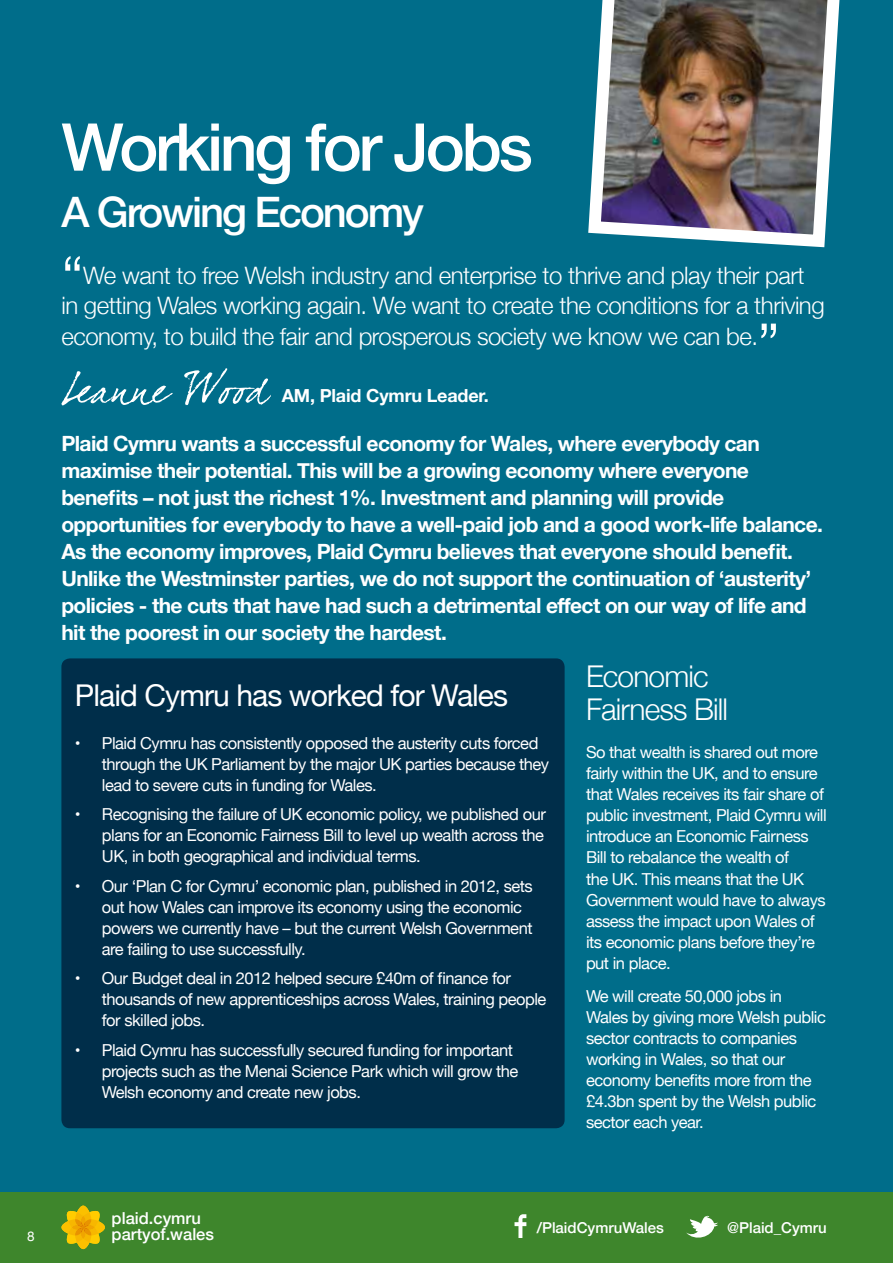
<style>
.page{position:relative;width:893px;height:1263px;background:#fff}
.page>*{position:absolute;margin:0;border:0;box-sizing:border-box;transform-origin:0 0}
.t1{font:500 66px "Helvetica Neue";letter-spacing:-.05em;color:#fff}
.t2{font:300 60px "Helvetica Neue";color:#fff}
.t3{font:500 42px "Helvetica Neue";letter-spacing:-.05em;color:#fff}
.t4{font:30px "Helvetica Neue";letter-spacing:-.03em;color:#fff}
.t5{font:300 30px/33px "Helvetica Neue";letter-spacing:-.03em;color:#fff}
.t6{font:300 24px/30.8px "Helvetica Neue";letter-spacing:-.02em;color:#fff}
.t7{font:700 21px/27px "Helvetica Neue";letter-spacing:-.03em;color:#fff}
.t8{font:700 18px "Helvetica Neue";letter-spacing:-.01em;color:#fff}
.t9{font:16.5px/21px "Helvetica Neue";letter-spacing:-.03em;color:#fff}
.t10{font:500 16.5px/16.5px "Helvetica Neue";color:#fff}
.t11{font:500 15px "Helvetica Neue";color:#fff}
.t12{font:13.5px "Helvetica Neue";color:#fff}
</style>
<div class="page">
<div style="left:0;top:1191px;width:893px;height:72px;background:#3e862c"></div>
<svg style="left:61px;top:1205px;width:44px;height:44px"></svg>
<svg style="left:514px;top:1214px;width:12px;height:24px"></svg>
<svg style="left:686px;top:1216px;width:32px;height:22px"></svg>
<div style="left:0;top:0;width:893px;height:1191px;background:#006d8a"></div>
<div style="left:61px;top:658px;width:504px;height:470px;background:#002e4a;border-radius:9px"></div>
<svg style="left:61px;top:368px;width:210px;height:37px"></svg>
<img style="left:588px;top:0;width:252px;height:248px">
<h1 class="t1" style="left:61px;top:94px;width:473px">Working for Jobs</h1>
<h3 class="t3" style="left:61px;top:178px;width:364px">A Growing Economy</h3>
<h2 class="t2" style="left:61px;top:229px;width:24px">“</h2>
<h3 class="t6" style="left:61px;top:258px;width:765px;text-indent:22px">We want to free Welsh industry and enterprise to thrive and play their part in getting Wales working again. We want to create the conditions for a thriving economy, to build the fair and prosperous society we know we can be.</h3>
<h2 class="t2" style="left:757px;top:297px;width:24px">”</h2>
<p class="t8" style="left:282px;top:382px;width:209px">AM, Plaid Cymru Leader.</p>
<p class="t7" style="left:61px;top:430px;width:763px">Plaid Cymru wants a successful economy for Wales, where everybody can maximise their potential. This will be a growing economy where everyone benefits – not just the richest 1%. Investment and planning will provide opportunities for everybody to have a well-paid job and a good work-life balance.<br>As the economy improves, Plaid Cymru believes that everyone should benefit.<br>Unlike the Westminster parties, we do not support the continuation of ‘austerity’ policies - the cuts that have had such a detrimental effect on our way of life and hit the poorest in our society the hardest.</p>
<h3 class="t4" style="left:75px;top:674px;width:435px">Plaid Cymru has worked for Wales</h3>
<p class="t9" style="left:102px;top:733px;width:449px;text-indent:-27px">• Plaid Cymru has consistently opposed the austerity cuts forced through the UK Parliament by the major UK parties because they lead to severe cuts in funding for Wales.</p>
<p class="t9" style="left:102px;top:805px;width:445px;text-align:justify;text-indent:-27px">• Recognising the failure of UK economic policy, we published our plans for an Economic Fairness Bill to level up wealth across the UK, in both geographical and individual terms.</p>
<p class="t9" style="left:102px;top:876px;width:432px;text-indent:-27px">• Our ‘Plan C for Cymru’ economic plan, published in 2012, sets out how Wales can improve its economy using the economic powers we currently have – but the current Welsh Government are failing to use successfully.</p>
<p class="t9" style="left:102px;top:969px;width:446px;text-indent:-27px">• Our Budget deal in 2012 helped secure £40m of finance for thousands of new apprenticeships across Wales, training people for skilled jobs.</p>
<p class="t9" style="left:102px;top:1040px;width:418px;text-indent:-27px">• Plaid Cymru has successfully secured funding for important projects such as the Menai Science Park which will grow the<br>Welsh economy and create new jobs.</p>
<h3 class="t5" style="left:586px;top:658px;width:143px">Economic<br>Fairness Bill</h3>
<p class="t9" style="left:586px;top:743px;width:242px">So that wealth is shared out more fairly within the UK, and to ensure that Wales receives its fair share of public investment, Plaid Cymru will introduce an Economic Fairness<br>Bill to rebalance the wealth of<br>the UK. This means that the UK<br>Government would have to always assess the impact upon Wales of its economic plans before they’re put in place.</p>
<p class="t9" style="left:586px;top:987px;width:241px">We will create 50,000 jobs in<br>Wales by giving more Welsh public sector contracts to companies working in Wales, so that our economy benefits more from the £4.3bn spent by the Welsh public sector each year.</p>
<p class="t12" style="left:27px;top:1226px;width:9px">8</p>
<p class="t10" style="left:112px;top:1208px;width:104px">plaid.cymru partyof.wales</p>
<p class="t11" style="left:537px;top:1216px;width:129px">/PlaidCymruWales</p>
<p class="t11" style="left:727px;top:1216px;width:101px">@Plaid_Cymru</p>
</div>
